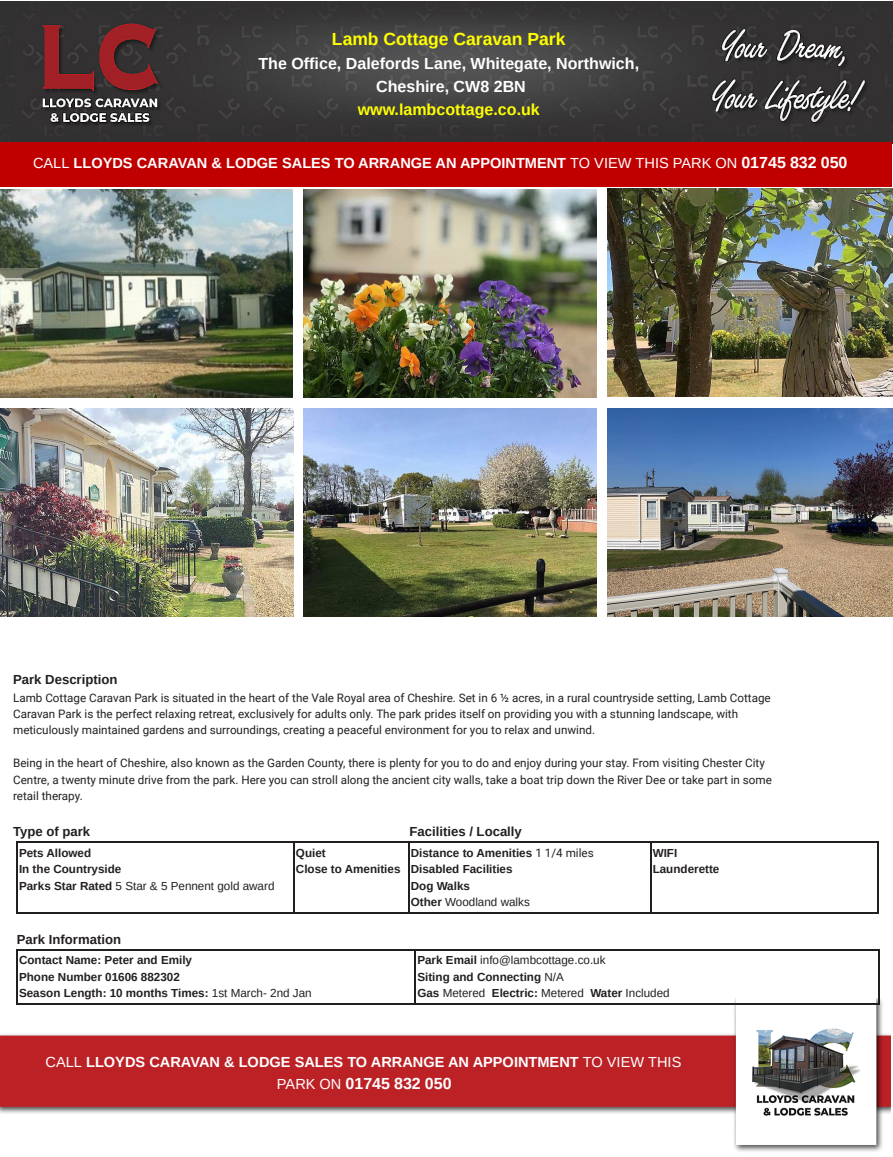
<style>
.page{position:relative;width:893px;height:1157px;background:#fff}
.page>*{position:absolute;margin:0;border:0;box-sizing:border-box;transform-origin:0 0}
.t1{font:700 17.55px "Arimo";color:#ff0}
.t2{font:700 16.05px/23px "Arimo";color:#fff;text-align:center}
.t3{font:700 14.55px "Arimo";color:#fff}
.t4{font:700 13.2px "Arimo";color:#231f20}
.t5{font:11.7px/16.4px "Roboto";color:#231f20}
.t6{font:700 11.7px/16.4px "Arimo";color:#231f20}
.t7{font:11.7px/16.4px "Arimo";color:#231f20}
.s1{color:#ff0}
.s2{font-weight:400}
.s3{font-size:16.05px}
.s4{font-family:"Roboto";font-weight:400}
.s5{font-weight:700}
.s6{font-weight:400;font-size:14.55px}
</style>
<div class="page">
<img style="left:0;top:1px;width:893px;height:142px">
<img style="left:0;top:998px;width:891px;height:154px">
<hr style="left:650px;top:841px;width:229px;height:1px;background:#231f20">
<hr style="left:650px;top:913px;width:229px;height:1px;background:#231f20">
<hr style="left:878px;top:841px;width:1px;height:73px;background:#231f20">
<hr style="left:408px;top:841px;width:243px;height:1px;background:#231f20">
<hr style="left:408px;top:913px;width:243px;height:1px;background:#231f20">
<hr style="left:650px;top:841px;width:1px;height:73px;background:#231f20">
<hr style="left:293px;top:841px;width:116px;height:1px;background:#231f20">
<hr style="left:293px;top:913px;width:116px;height:1px;background:#231f20">
<hr style="left:408px;top:841px;width:1px;height:73px;background:#231f20">
<hr style="left:16px;top:841px;width:278px;height:1px;background:#231f20">
<hr style="left:16px;top:913px;width:278px;height:1px;background:#231f20">
<hr style="left:16px;top:841px;width:2px;height:73px;background:#231f20">
<hr style="left:293px;top:841px;width:1px;height:73px;background:#231f20">
<hr style="left:415px;top:949px;width:465px;height:1px;background:#231f20">
<hr style="left:415px;top:1003px;width:465px;height:1px;background:#231f20">
<hr style="left:879px;top:949px;width:1px;height:55px;background:#231f20">
<hr style="left:16px;top:949px;width:400px;height:1px;background:#231f20">
<hr style="left:16px;top:1003px;width:400px;height:1px;background:#231f20">
<hr style="left:16px;top:949px;width:2px;height:55px;background:#231f20">
<hr style="left:415px;top:949px;width:1px;height:55px;background:#231f20">
<div style="left:0;top:142px;width:892px;height:45px;background:#c00000"></div>
<img style="left:303px;top:189px;width:293px;height:208px">
<img style="left:607px;top:188px;width:286px;height:208px">
<img style="left:0;top:189px;width:292px;height:208px">
<img style="left:0;top:408px;width:293px;height:208px">
<img style="left:303px;top:408px;width:293px;height:208px">
<img style="left:607px;top:408px;width:286px;height:208px">
<p class="t1" style="left:332px;top:29px;width:235px">Lamb Cottage Caravan Park</p>
<p class="t2" style="left:258px;top:52px;width:382px">The Office, Dalefords Lane, Whitegate, Northwich,<br>Cheshire, CW8 2BN<br><span class="s1">www.lambcottage.co.uk</span></p>
<p class="t3" style="left:33px;top:155px;width:816px"><span class="s2">CALL</span> LLOYDS CARAVAN &amp; LODGE SALES TO ARRANGE AN APPOINTMENT <span class="s2">TO VIEW THIS PARK ON</span> <span class="s3">01745 832 050</span></p>
<p class="t4" style="left:13px;top:672px;width:106px">Park Description</p>
<p class="t5" style="left:13px;top:689px;width:759px">Lamb Cottage Caravan Park is situated in the heart of the Vale Royal area of Cheshire. Set in 6 ½ acres, in a rural countryside setting, Lamb Cottage<br>Caravan Park is the perfect relaxing retreat, exclusively for adults only. The park prides itself on providing you with a stunning landscape, with meticulously maintained gardens and surroundings, creating a peaceful environment for you to relax and unwind.</p>
<p class="t5" style="left:13px;top:754px;width:760px">Being in the heart of Cheshire, also known as the Garden County, there is plenty for you to do and enjoy during your stay. From visiting Chester City<br>Centre, a twenty minute drive from the park. Here you can stroll along the ancient city walls, take a boat trip down the River Dee or take part in some retail therapy.</p>
<p class="t4" style="left:13px;top:824px;width:79px">Type of park</p>
<p class="t4" style="left:409px;top:824px;width:114px">Facilities / Locally</p>
<p class="t6" style="left:19px;top:845px;width:257px">Pets Allowed<br>In the Countryside<br>Parks Star Rated <span class="s2">5 Star &amp; 5 Pennent gold award</span></p>
<p class="t6" style="left:296px;top:845px;width:106px">Quiet<br>Close to Amenities</p>
<p class="t6" style="left:411px;top:845px;width:184px">Distance to Amenities <span class="s4">1 1/4 miles<br></span>Disabled Facilities<br>Dog Walks<br>Other <span class="s2">Woodland walks</span></p>
<p class="t6" style="left:653px;top:845px;width:68px">WIFI<br>Launderette</p>
<p class="t4" style="left:17px;top:931px;width:106px">Park Information</p>
<p class="t6" style="left:19px;top:952px;width:294px">Contact Name: Peter and Emily<br>Phone Number 01606 882302<br>Season Length: 10 months Times: <span class="s2">1st March- 2nd Jan</span></p>
<p class="t7" style="left:417px;top:952px;width:254px"><span class="s5">Park Email</span> info@lambcottage.co.uk<br><span class="s5">Siting and Connecting</span> N/A<br><span class="s5">Gas</span> Metered <span class="s5">Electric:</span> Metered <span class="s5">Water</span> Included</p>
<p class="t3" style="left:46px;top:1054px;width:637px"><span class="s2">CALL</span> LLOYDS CARAVAN &amp; LODGE SALES TO ARRANGE AN APPOINTMENT <span class="s2">TO VIEW THIS</span></p>
<p class="t2" style="left:277px;top:1072px;width:176px"><span class="s6">PARK ON</span> 01745 832 050</p>
</div>
